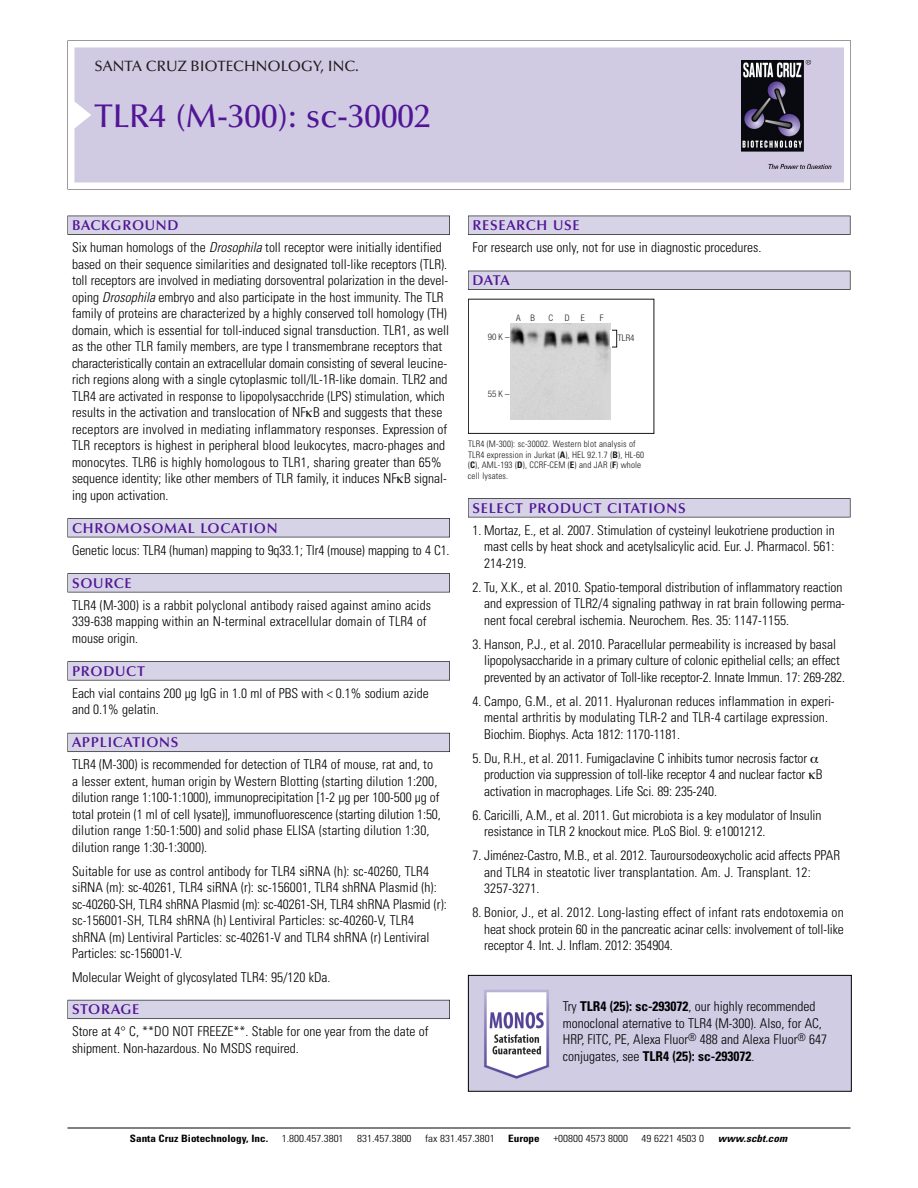
<style>
.page{position:relative;width:918px;height:1188px;background:#fff}
.page>*{position:absolute;margin:0;border:0;box-sizing:border-box;transform-origin:0 0}
.t1{font:500 33px "Optima";color:#511695}
.t2{font:500 15px "Optima";color:#231f20}
.t3{font:600 14.25px "Optima";letter-spacing:.05em;color:#511695}
.t4{font:300 condensed 13.5px/16.5px "Univers";color:#000}
.t5{font:300 condensed 10.2px "Univers";color:#000;scale:1.1 1}
.t6{font:700 condensed 10.2px "Univers";color:#000;scale:1.1 1}
.t7{font:italic 700 condensed 10.2px "Univers";letter-spacing:.005em;color:#000;scale:1.1 1}
.t8{font:9px/10.5px "Univers Condensed Light+KURYFE";letter-spacing:.015em;color:#191919}
.t9{font:9px "Helvetica Neue Light Cond+KSFTGO";color:#191919}
.s1{font-style:italic}
.s2{font-family:"Univers Condensed Bold+MDVKJO"}
.s3{font-weight:700}
</style>
<div class="page">
<svg style="left:68px;top:40px;width:783px;height:149px"></svg>
<div style="left:74px;top:47px;width:770px;height:135px;background:#d1cae3"></div>
<img style="left:741px;top:60px;width:90px;height:108px">
<div style="left:68px;top:216px;width:382px;height:19px;background:#525155"></div>
<div style="left:68px;top:216px;width:381px;height:18px;background:#d7d3e7"></div>
<div style="left:68px;top:518px;width:382px;height:19px;background:#525155"></div>
<div style="left:68px;top:519px;width:381px;height:18px;background:#d7d3e7"></div>
<div style="left:68px;top:573px;width:382px;height:19px;background:#545357"></div>
<div style="left:68px;top:574px;width:381px;height:18px;background:#d7d3e7"></div>
<div style="left:68px;top:661px;width:382px;height:19px;background:#575759"></div>
<div style="left:68px;top:662px;width:381px;height:18px;background:#d7d3e7"></div>
<div style="left:68px;top:733px;width:382px;height:19px;background:#5b5a62"></div>
<div style="left:68px;top:733px;width:381px;height:18px;background:#d7d3e7"></div>
<div style="left:68px;top:1000px;width:382px;height:19px;background:#5b5a62"></div>
<div style="left:68px;top:1000px;width:381px;height:18px;background:#d7d3e7"></div>
<div style="left:468px;top:216px;width:382px;height:19px;background:#525155"></div>
<div style="left:468px;top:216px;width:382px;height:18px;background:#d7d3e7"></div>
<div style="left:468px;top:271px;width:382px;height:19px;background:#515055"></div>
<div style="left:468px;top:271px;width:382px;height:18px;background:#d7d3e7"></div>
<div style="left:468px;top:498px;width:382px;height:19px;background:#545357"></div>
<div style="left:468px;top:499px;width:382px;height:18px;background:#d7d3e7"></div>
<hr style="left:68px;top:1128px;width:782px;height:1px;background:#000">
<div style="left:468px;top:299px;width:186px;height:135px;border:1px solid #191919"></div>
<img style="left:511px;top:324px;width:99px;height:95px">
<div style="left:612px;top:330px;width:5px;height:17px;border:1px solid #191919"></div>
<img style="left:470px;top:977px;width:380px;height:113px">
<div style="left:468px;top:975px;width:384px;height:117px;border:1px solid #000"></div>
<p class="t2" style="left:94px;top:61px;width:266px">SANTA CRUZ BIOTECHNOLOGY, INC.</p>
<h1 class="t1" style="left:94px;top:103px;width:338px">TLR4 (M-300): sc-30002</h1>
<p class="t3" style="left:72px;top:219px;width:108px">BACKGROUND</p>
<p class="t4" style="left:72px;top:240px;width:379px">Six human homologs of the <span class="s1">Drosophila</span> toll receptor were initially identified based on their sequence similarities and designated toll-like receptors (TLR). toll receptors are involved in mediating dorsoventral polarization in the devel&shy;oping <span class="s1">Drosophila</span> embryo and also participate in the host immunity. The TLR family of proteins are characterized by a highly conserved toll homology (TH) domain, which is essential for toll-induced signal transduction. TLR1, as well as the other TLR family members, are type I transmembrane receptors that characteristically contain an extracellular domain consisting of several leucine&shy;rich regions along with a single cytoplasmic toll/IL-1R-like domain. TLR2 and TLR4 are activated in response to lipopolysacchride (LPS) stimulation, which results in the activation and translocation of NF B and suggests that these receptors are involved in mediating inflammatory responses. Expression of TLR receptors is highest in peripheral blood leukocytes, macro-phages and monocytes. TLR6 is highly homologous to TLR1, sharing greater than 65% sequence identity; like other members of TLR family, it induces NF B signal&shy;ing upon activation.</p>
<p class="t3" style="left:72px;top:522px;width:207px">CHROMOSOMAL LOCATION</p>
<p class="t4" style="left:72px;top:543px;width:379px">Genetic locus: TLR4 (human) mapping to 9q33.1; Tlr4 (mouse) mapping to 4 C1.</p>
<p class="t3" style="left:72px;top:577px;width:61px">SOURCE</p>
<p class="t4" style="left:72px;top:598px;width:361px">TLR4 (M-300) is a rabbit polyclonal antibody raised against amino acids<br>339-638 mapping within an N-terminal extracellular domain of TLR4 of mouse origin.</p>
<p class="t3" style="left:72px;top:665px;width:74px">PRODUCT</p>
<p class="t4" style="left:72px;top:686px;width:358px">Each vial contains 200 µg IgG in 1.0 ml of PBS with &lt; 0.1% sodium azide and 0.1% gelatin.</p>
<p class="t3" style="left:72px;top:737px;width:108px">APPLICATIONS</p>
<p class="t4" style="left:72px;top:757px;width:370px">TLR4 (M-300) is recommended for detection of TLR4 of mouse, rat and, to a lesser extent, human origin by Western Blotting (starting dilution 1:200, dilution range 1:100-1:1000), immunoprecipitation [1-2 µg per 100-500 µg of total protein (1 ml of cell lysate)], immunofluorescence (starting dilution 1:50, dilution range 1:50-1:500) and solid phase ELISA (starting dilution 1:30, dilution range 1:30-1:3000).</p>
<p class="t4" style="left:72px;top:864px;width:376px">Suitable for use as control antibody for TLR4 siRNA (h): sc-40260, TLR4 siRNA (m): sc-40261, TLR4 siRNA (r): sc-156001, TLR4 shRNA Plasmid (h): sc-40260-SH, TLR4 shRNA Plasmid (m): sc-40261-SH, TLR4 shRNA Plasmid (r): sc-156001-SH, TLR4 shRNA (h) Lentiviral Particles: sc-40260-V, TLR4 shRNA (m) Lentiviral Particles: sc-40261-V and TLR4 shRNA (r) Lentiviral Particles: sc-156001-V.</p>
<p class="t4" style="left:72px;top:970px;width:260px">Molecular Weight of glycosylated TLR4: 95/120 kDa.</p>
<p class="t3" style="left:72px;top:1004px;width:69px">STORAGE</p>
<p class="t4" style="left:72px;top:1024px;width:358px">Store at 4° C, **DO NOT FREEZE**. Stable for one year from the date of shipment. Non-hazardous. No MSDS required.</p>
<p class="t3" style="left:473px;top:219px;width:109px">RESEARCH USE</p>
<p class="t4" style="left:473px;top:240px;width:290px">For research use only, not for use in diagnostic procedures.</p>
<p class="t3" style="left:473px;top:275px;width:39px">DATA</p>
<p class="t9" style="left:516px;top:314px;width:20px">A B</p>
<p class="t9" style="left:549px;top:314px;width:6px">C</p>
<p class="t9" style="left:565px;top:314px;width:6px">D</p>
<p class="t9" style="left:581px;top:314px;width:5px">E</p>
<p class="t9" style="left:600px;top:314px;width:5px">F</p>
<p class="t9" style="left:488px;top:334px;width:23px">90K–</p>
<p class="t9" style="left:618px;top:335px;width:18px">TLR4</p>
<p class="t9" style="left:488px;top:391px;width:23px">55K–</p>
<p class="t8" style="left:468px;top:440px;width:178px">TLR4 (M-300): sc-30002. Western blot analysis of TLR4 expression in Jurkat (<span class="s2">A</span>), HEL 92.1.7 (<span class="s2">B</span>), HL-60 (<span class="s2">C</span>), AML-193 (<span class="s2">D</span>), CCRF-CEM (<span class="s2">E</span>) and JAR (<span class="s2">F</span>) whole cell lysates.</p>
<p class="t3" style="left:473px;top:502px;width:215px">SELECT PRODUCT CITATIONS</p>
<p class="t4" style="left:484px;top:523px;width:352px;text-align:justify;text-indent:-12px">1. Mortaz, E., et al. 2007. Stimulation of cysteinyl leukotriene production in mast cells by heat shock and acetylsalicylic acid. Eur. J. Pharmacol. 561:<br>214-219.</p>
<p class="t4" style="left:484px;top:580px;width:362px;text-indent:-12px">2. Tu, X.K., et al. 2010. Spatio-temporal distribution of inflammatory reaction and expression of TLR2/4 signaling pathway in rat brain following perma&shy;nent focal cerebral ischemia. Neurochem. Res. 35: 1147-1155.</p>
<p class="t4" style="left:484px;top:637px;width:362px;text-indent:-12px">3. Hanson, P.J., et al. 2010. Paracellular permeability is increased by basal lipopolysaccharide in a primary culture of colonic epithelial cells; an effect prevented by an activator of Toll-like receptor-2. Innate Immun. 17: 269-282.</p>
<p class="t4" style="left:484px;top:694px;width:352px;text-indent:-12px">4. Campo, G.M., et al. 2011. Hyaluronan reduces inflammation in experi&shy;mental arthritis by modulating TLR-2 and TLR-4 cartilage expression.<br>Biochim. Biophys. Acta 1812: 1170-1181.</p>
<p class="t4" style="left:484px;top:751px;width:340px;text-indent:-12px">5. Du, R.H., et al. 2011. Fumigaclavine C inhibits tumor necrosis factor production via suppression of toll-like receptor 4 and nuclear factor B activation in macrophages. Life Sci. 89: 235-240.</p>
<p class="t4" style="left:484px;top:808px;width:339px;text-indent:-12px">6. Caricilli, A.M., et al. 2011. Gut microbiota is a key modulator of Insulin resistance in TLR 2 knockout mice. PLoS Biol. 9: e1001212.</p>
<p class="t4" style="left:484px;top:848px;width:357px;text-indent:-12px">7. Jiménez-Castro, M.B., et al. 2012. Tauroursodeoxycholic acid affects PPAR and TLR4 in steatotic liver transplantation. Am. J. Transplant. 12:<br>3257-3271.</p>
<p class="t4" style="left:484px;top:905px;width:361px;text-align:justify;text-indent:-12px">8. Bonior, J., et al. 2012. Long-lasting effect of infant rats endotoxemia on heat shock protein 60 in the pancreatic acinar cells: involvement of toll-like receptor 4. Int. J. Inflam. 2012: 354904.</p>
<p class="t4" style="left:563px;top:999px;width:266px">Try <span class="s3">TLR4 (25): sc-293072</span>, our highly recommended monoclonal aternative to TLR4 (M-300). Also, for AC, HRP, FITC, PE, Alexa Fluor<sup>®</sup> 488 and Alexa Fluor<sup>®</sup> 647 conjugates, see <span class="s3">TLR4 (25): sc-293072</span>.</p>
<p class="t6" style="left:130px;top:1135px;width:127px">Santa Cruz Biotechnology, Inc.</p>
<p class="t5" style="left:282px;top:1135px;width:58px">1.800.457.3801</p>
<p class="t5" style="left:357px;top:1135px;width:51px">831.457.3800</p>
<p class="t5" style="left:425px;top:1135px;width:65px">fax 831.457.3801</p>
<p class="t6" style="left:508px;top:1135px;width:30px">Europe</p>
<p class="t5" style="left:553px;top:1135px;width:69px">+00800 4573 8000</p>
<p class="t5" style="left:642px;top:1135px;width:58px">49 6221 4503 0</p>
<p class="t7" style="left:718px;top:1135px;width:64px">www.scbt.com</p>
</div>
